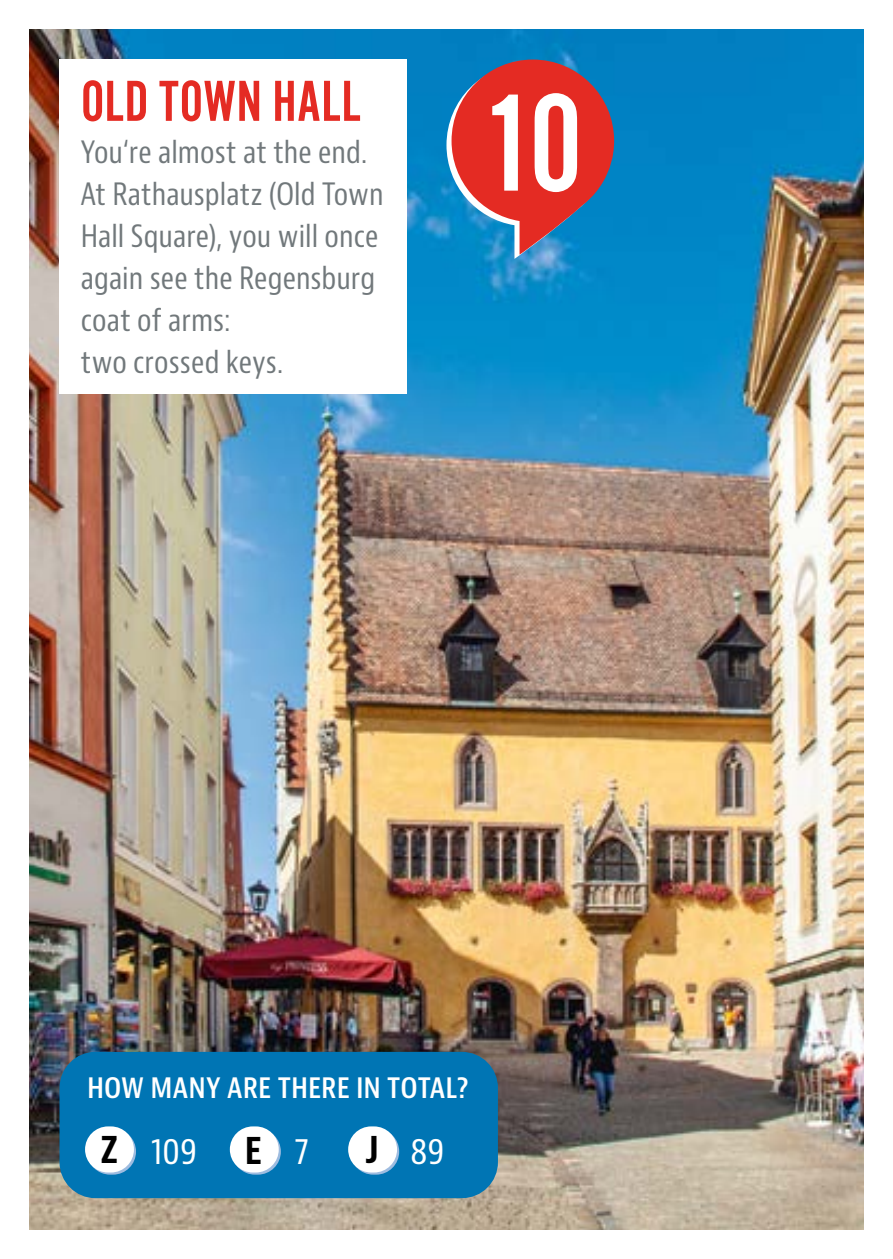
<style>
.page{position:relative;width:893px;height:1259px;background:#fff}
.page>*{position:absolute;margin:0;border:0;box-sizing:border-box;transform-origin:0 0}
.t1{font:144px "Alternate Got No 2 D";color:#fff}
.t2{font:60px "Alternate Got No 2 D";letter-spacing:.005em;color:#e42b23}
.t3{font:condensed 36px "Bernino Sans";color:#fff}
.t4{font:700 condensed 36px "Bernino Sans";color:#000}
.t5{font:condensed 30px/42px "Bernino Sans";letter-spacing:.005em;color:#71787b}
.t6{font:600 condensed 30px "Bernino Sans";color:#fff}
.s1{font-weight:700;color:#000}
.s2{font-weight:400;color:#fff}
</style>
<div class="page">
<img style="left:30px;top:30px;width:833px;height:1199px">
<div style="left:60px;top:60px;width:347px;height:334px;background:#fff"></div>
<div style="left:60px;top:1052px;width:438px;height:146px;background:#0075b4;border-radius:36px"></div>
<svg style="left:350px;top:1128px;width:49px;height:46px"></svg>
<div style="left:348px;top:1126px;width:49px;height:46px;background:#fff;border-radius:23px"></div>
<svg style="left:232px;top:1128px;width:49px;height:46px"></svg>
<div style="left:230px;top:1126px;width:49px;height:46px;background:#fff;border-radius:23px"></div>
<svg style="left:87px;top:1128px;width:49px;height:46px"></svg>
<div style="left:85px;top:1126px;width:49px;height:46px;background:#fff;border-radius:23px"></div>
<svg style="left:446px;top:60px;width:168px;height:199px"></svg>
<h2 class="t2" style="left:81px;top:69px;width:282px">OLD TOWN HALL</h2>
<p class="t5" style="left:81px;top:132px;width:304px">You‘re almost at the end.<br>At Rathausplatz (Old Town<br>Hall Square), you will once again see the Regensburg coat of arms:<br>two crossed keys.</p>
<h1 class="t1" style="left:481px;top:67px;width:103px">10</h1>
<p class="t6" style="left:87px;top:1069px;width:383px">HOW MANY ARE THERE IN TOTAL?</p>
<p class="t3" style="left:100px;top:1128px;width:98px"><span class="s1">Z</span> 109</p>
<p class="t4" style="left:245px;top:1128px;width:65px">E <span class="s2">7</span></p>
<p class="t3" style="left:366px;top:1128px;width:80px"><span class="s1">J</span> 89</p>
</div>
